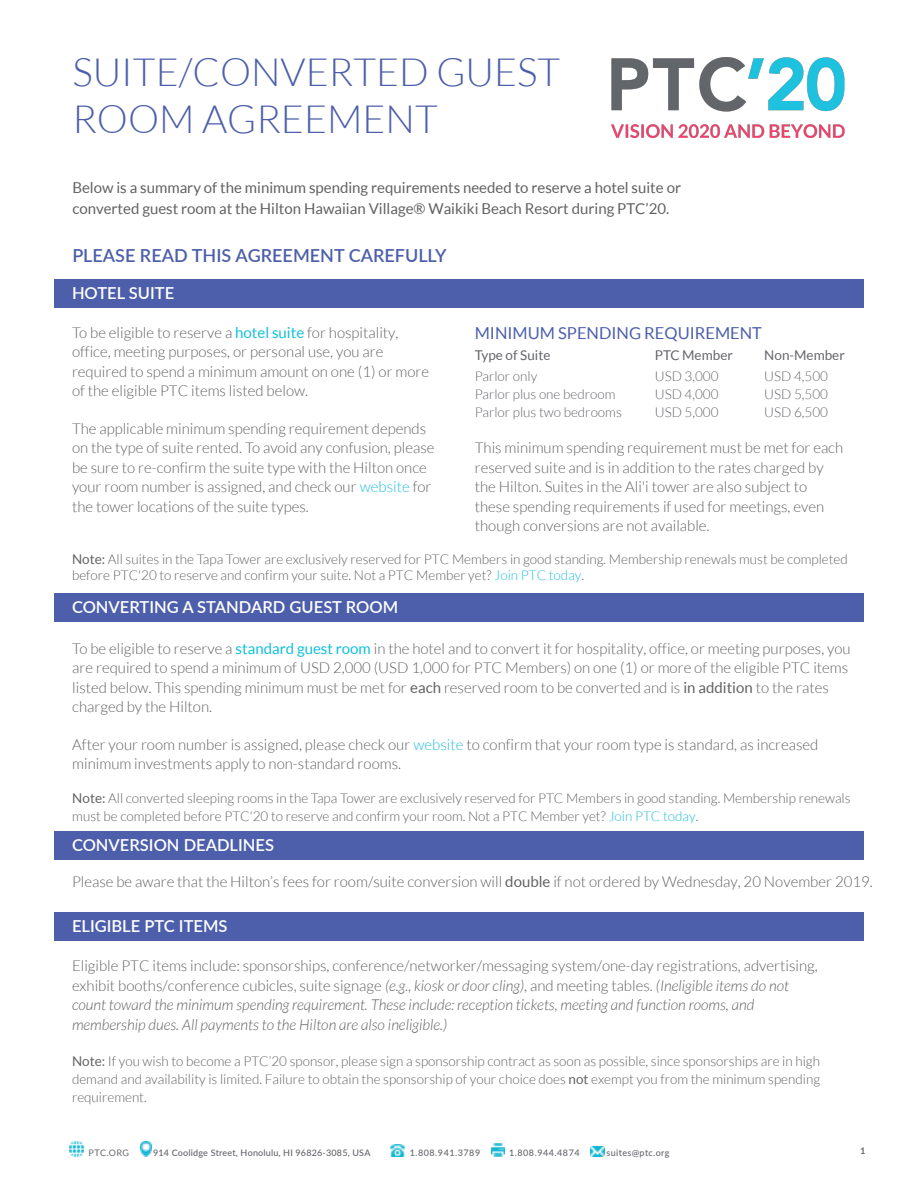
<style>
.page{position:relative;width:918px;height:1188px;background:#fff}
.page>*{position:absolute;margin:0;border:0;box-sizing:border-box;transform-origin:0 0}
.Read_Page_Header_28{font:300 39px/46.8px "Lato";color:#4d5fab}
.Read_Page_Header_28-2{font:600 18px "Lato";color:#4d5fab}
.t1{font:600 16.5px "Lato";color:#fff}
.t2{font:16.5px "Lato";color:#4d5fab}
.t3{font:300 15px/19.5px "Lato";color:#616161}
.t4{font:italic 300 15px/19.5px "Lato";color:#616161}
.Read_Page_Header_28-3{font:15px/21px "Lato";color:#616161}
.t5{font:300 13.5px/18px "Lato";color:#616161}
.t6{font:300 13.5px "Lato";color:#64656a}
.t7{font:13.5px "Lato";color:#64656a}
.t8{font:500 9px "Lato";letter-spacing:.02em;color:#64656a}
.t9{font:500 9px "Lato";letter-spacing:.06em;color:#64656a}
.t10{font:500 9px "Lato";letter-spacing:.04em;color:#64656a}
.t11{font:9px "Lato";letter-spacing:.035em;color:#64656a}
.t12{font:700 9px "Lato";color:#64656a}
.s1{font-weight:400;color:#0fc0de}
.s2{color:#22bfde}
.s3{color:#0fc0de}
.s4{font-weight:400}
.s5{font-style:normal}
</style>
<div class="page">
<div style="left:54px;top:279px;width:810px;height:29px;background:#4d5fab"></div>
<div style="left:54px;top:593px;width:810px;height:29px;background:#4d5fab"></div>
<div style="left:54px;top:831px;width:810px;height:29px;background:#4d5fab"></div>
<div style="left:54px;top:912px;width:810px;height:29px;background:#4d5fab"></div>
<img style="left:611px;top:57px;width:234px;height:80px">
<img style="left:69px;top:1141px;width:15px;height:15px">
<img style="left:141px;top:1142px;width:10px;height:14px">
<img style="left:390px;top:1144px;width:15px;height:12px">
<svg style="left:491px;top:1143px;width:13px;height:13px"></svg>
<img style="left:590px;top:1147px;width:15px;height:9px">
<p class="Read_Page_Header_28" style="left:72px;top:48px;width:490px">SUITE/CONVERTED GUEST<br>ROOM AGREEMENT</p>
<p class="Read_Page_Header_28-3" style="left:72px;top:177px;width:610px">Below is a summary of the minimum spending requirements needed to reserve a hotel suite or converted guest room at the Hilton Hawaiian Village® Waikiki Beach Resort during PTC’20.</p>
<p class="Read_Page_Header_28-2" style="left:72px;top:242px;width:376px">PLEASE READ THIS AGREEMENT CAREFULLY</p>
<p class="t1" style="left:72px;top:281px;width:104px">HOTEL SUITE</p>
<p class="t3" style="left:72px;top:322px;width:359px">To be eligible to reserve a <span class="s1">hotel suite</span> for hospitality, office, meeting purposes, or personal use, you are required to spend a minimum amount on one (1) or more of the eligible PTC items listed below.</p>
<p class="t3" style="left:72px;top:418px;width:364px">The applicable minimum spending requirement depends on the type of suite rented. To avoid any confusion, please be sure to re-confirm the suite type with the Hilton once your room number is assigned, and check our <span class="s2">we</span><span class="s3">b</span><span class="s2">site</span> for the tower locations of the suite types.</p>
<p class="t2" style="left:475px;top:324px;width:289px">MINIMUM SPENDING REQUIREMENT</p>
<p class="t7" style="left:475px;top:348px;width:77px">Type of Suite</p>
<p class="t7" style="left:655px;top:348px;width:80px">PTC Member</p>
<p class="t7" style="left:764px;top:348px;width:82px">Non-Member</p>
<p class="t6" style="left:475px;top:369px;width:64px">Parlor only</p>
<p class="t6" style="left:655px;top:369px;width:65px">USD 3,000</p>
<p class="t6" style="left:764px;top:369px;width:65px">USD 4,500</p>
<p class="t6" style="left:475px;top:387px;width:142px">Parlor plus one bedroom</p>
<p class="t6" style="left:655px;top:387px;width:65px">USD 4,000</p>
<p class="t6" style="left:764px;top:387px;width:65px">USD 5,500</p>
<p class="t6" style="left:475px;top:405px;width:149px">Parlor plus two bedrooms</p>
<p class="t6" style="left:655px;top:405px;width:65px">USD 5,000</p>
<p class="t6" style="left:764px;top:405px;width:65px">USD 6,500</p>
<p class="t3" style="left:475px;top:438px;width:370px">This minimum spending requirement must be met for each reserved suite and is in addition to the rates charged by the Hilton. Suites in the Ali'i tower are also subject to these spending requirements if used for meetings, even though conversions are not available.</p>
<p class="t5" style="left:72px;top:551px;width:777px;line-height:16.2px"><span class="s4">Note:</span> All suites in the Tapa Tower are exclusively reserved for PTC Members in good standing. Membership renewals must be completed before PTC'20 to reserve and confirm your suite. Not a PTC Member yet? <span class="s2">Join PTC today</span>.</p>
<p class="t1" style="left:72px;top:595px;width:328px">CONVERTING A STANDARD GUEST ROOM</p>
<p class="t3" style="left:72px;top:638px;width:780px">To be eligible to reserve a <span class="s1">standard guest room</span> in the hotel and to convert it for hospitality, office, or meeting purposes, you are required to spend a minimum of USD 2,000 (USD 1,000 for PTC Members) on one (1) or more of the eligible PTC items listed below. This spending minimum must be met for <span class="s4">each</span> reserved room to be converted and is <span class="s4">in addition</span> to the rates charged by the Hilton.</p>
<p class="t3" style="left:72px;top:734px;width:748px">After your room number is assigned, please check our <span class="s2">website</span> to confirm that your room type is standard, as increased minimum investments apply to non-standard rooms.</p>
<p class="t5" style="left:72px;top:790px;width:780px;line-height:17.5px"><span class="s4">Note:</span> All converted sleeping rooms in the Tapa Tower are exclusively reserved for PTC Members in good standing. Membership renewals must be completed before PTC'20 to reserve and confirm your room. Not a PTC Member yet? <span class="s2">Join PTC today</span>.</p>
<p class="t1" style="left:72px;top:833px;width:204px">CONVERSION DEADLINES</p>
<p class="t3" style="left:72px;top:872px;width:802px">Please be aware that the Hilton’s fees for room/suite conversion will <span class="s4">double</span> if not ordered by Wednesday, 20 November 2019.</p>
<p class="t1" style="left:72px;top:914px;width:157px">ELIGIBLE PTC ITEMS</p>
<p class="t4" style="left:72px;top:957px;width:747px"><span class="s5">Eligible PTC items include: sponsorships, conference/networker/messaging system/one-day registrations, advertising, exhibit booths/conference cubicles, suite signage</span> (e.g., kiosk or door cling)<span class="s5">, and meeting tables.</span> (Ineligible items do not count toward the minimum spending requirement. These include: reception tickets, meeting and function rooms, and membership dues. All payments to the Hilton are also ineligible.)</p>
<p class="t5" style="left:72px;top:1052px;width:750px;text-align:justify"><span class="s4">Note:</span> If you wish to become a PTC’20 sponsor, please sign a sponsorship contract as soon as possible, since sponsorships are in high demand and availability is limited. Failure to obtain the sponsorship of your choice does <span class="s4">not</span> exempt you from the minimum spending requirement.</p>
<p class="t11" style="left:89px;top:1148px;width:42px">PTC.ORG</p>
<p class="t8" style="left:153px;top:1146px;width:219px">914 Coolidge Street, Honolulu, HI 96826-3085, USA</p>
<p class="t9" style="left:410px;top:1146px;width:72px">1.808.941.3789</p>
<p class="t9" style="left:509px;top:1146px;width:72px">1.808.944.4874</p>
<p class="t10" style="left:607px;top:1146px;width:65px">suites@ptc.org</p>
<p class="t12" style="left:860px;top:1145px;width:7px">1</p>
</div>
